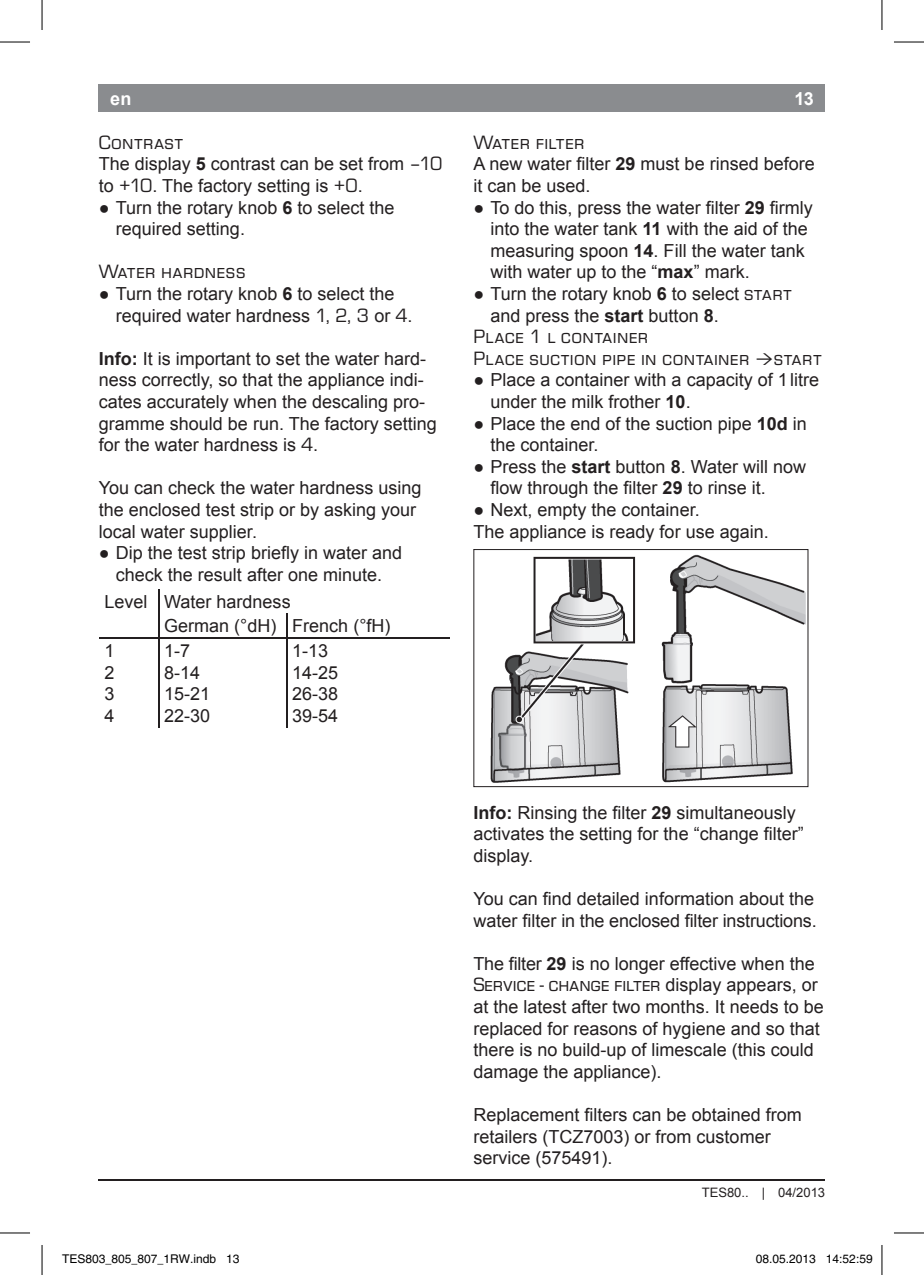
<style>
.page{position:relative;width:924px;height:1275px;background:#fff}
.page>*{position:absolute;margin:0;border:0;box-sizing:border-box;transform-origin:0 0}
.t1{font:20px/21.6px "T Exxx Display";letter-spacing:.02em;color:#231f20}
.t2{font:20px "T Exxx Display";color:#231f20}
.t3{font:18px/21.6px "Arial";color:#231f20}
.t4{font:700 18px "Arial";color:#fff}
.t5{font:13px "Arial";color:#231f20}
.t6{font:12px "Helvetica";color:#000}
.s1{font-weight:700}
.s2{font-family:"T Exxx Display";font-size:20px}
.s3{font-family:"Arial";font-size:18px}
</style>
<div class="page">
<div style="left:99px;top:85px;width:725px;height:27px;background:#8a8c8f"></div>
<hr style="left:99px;top:1179px;width:725px;height:1px;background:#231f20">
<hr style="left:99px;top:637px;width:59px;height:1px;background:#231f20">
<svg style="left:158px;top:589px;width:1px;height:48px"></svg>
<hr style="left:158px;top:637px;width:128px;height:1px;background:#231f20">
<svg style="left:286px;top:613px;width:1px;height:24px"></svg>
<hr style="left:286px;top:637px;width:163px;height:1px;background:#231f20">
<hr style="left:158px;top:638px;width:1px;height:89px;background:#231f20">
<hr style="left:286px;top:638px;width:1px;height:89px;background:#231f20">
<svg style="left:473px;top:549px;width:335px;height:238px"></svg>
<hr style="left:0;top:42px;width:30px;height:1px;background:#000">
<hr style="left:893px;top:42px;width:30px;height:1px;background:#000">
<hr style="left:0;top:1232px;width:30px;height:1px;background:#000">
<hr style="left:893px;top:1232px;width:30px;height:1px;background:#000">
<hr style="left:42px;top:0;width:1px;height:30px;background:#000">
<hr style="left:42px;top:1245px;width:1px;height:30px;background:#000">
<hr style="left:881px;top:0;width:1px;height:30px;background:#000">
<hr style="left:881px;top:1245px;width:1px;height:30px;background:#000">
<p class="t4" style="left:110px;top:87px;width:23px">en</p>
<p class="t1" style="left:99px;top:132px;width:86px">Contrast</p>
<p class="t3" style="left:99px;top:153px;width:345px">The display <span class="s1">5</span> contrast can be set from <span class="s2">–10 </span>to <span class="s2">+10</span>. The factory setting is <span class="s2">+0</span>.</p>
<p class="t3" style="left:116px;top:197px;width:280px;text-indent:-17px">● Turn the rotary knob <span class="s1">6</span> to select the required setting.</p>
<p class="t1" style="left:99px;top:261px;width:148px">Water hardness</p>
<p class="t3" style="left:116px;top:283px;width:298px;text-indent:-17px">● Turn the rotary knob <span class="s1">6</span> to select the required water hardness <span class="s2">1, 2, 3</span> or <span class="s2">4</span>.</p>
<p class="t3" style="left:99px;top:348px;width:339px"><span class="s1">Info:</span> It is important to set the water hard&shy;ness correctly, so that the appliance indi&shy;cates accurately when the descaling pro&shy;gramme should be run. The factory setting for the water hardness is <span class="s2">4</span>.</p>
<p class="t3" style="left:99px;top:477px;width:324px">You can check the water hardness using the enclosed test strip or by asking your local water supplier.</p>
<p class="t3" style="left:99px;top:542px;width:305px;text-align:center">● Dip the test strip briefly in water and check the result after one minute.</p>
<p class="t3" style="left:104px;top:590px;width:188px">Level Water hardness</p>
<p class="t3" style="left:164px;top:615px;width:228px">German (°dH) French (°fH)</p>
<p class="t3" style="left:104px;top:640px;width:12px">1</p>
<p class="t3" style="left:104px;top:661px;width:12px;text-align:justify">2<br>3<br>4</p>
<p class="t3" style="left:164px;top:640px;width:48px">1-7<br>8-14<br>15-21<br>22-30</p>
<p class="t3" style="left:292px;top:640px;width:48px">1-13<br>14-25<br>26-38<br>39-54</p>
<p class="t4" style="left:794px;top:87px;width:21px">13</p>
<p class="t1" style="left:473px;top:132px;width:113px">Water filter</p>
<p class="t3" style="left:473px;top:153px;width:343px">A new water filter <span class="s1">29</span> must be rinsed before it can be used.</p>
<p class="t3" style="left:490px;top:197px;width:324px;text-indent:-17px">● To do this, press the water filter <span class="s1">29</span> firmly into the water tank <span class="s1">11</span> with the aid of the measuring spoon <span class="s1">14</span>. Fill the water tank with water up to the “<span class="s1">max</span>” mark.</p>
<p class="t3" style="left:490px;top:283px;width:303px;text-indent:-17px">● Turn the rotary knob <span class="s1">6</span> to select <span class="s2">start </span>and press the <span class="s1">start</span> button <span class="s1">8</span>.</p>
<p class="t1" style="left:473px;top:326px;width:349px">Place 1 l container<br>Place suction pipe in container start</p>
<p class="t3" style="left:490px;top:369px;width:330px;text-indent:-17px">● Place a container with a capacity of 1 litre under the milk frother <span class="s1">10</span>.</p>
<p class="t3" style="left:490px;top:413px;width:318px;text-indent:-17px">● Place the end of the suction pipe <span class="s1">10d</span> in the container.</p>
<p class="t3" style="left:490px;top:456px;width:317px;text-indent:-17px">● Press the <span class="s1">start</span> button <span class="s1">8</span>. Water will now flow through the filter <span class="s1">29</span> to rinse it.</p>
<p class="t3" style="left:473px;top:499px;width:297px">● Next, empty the container.<br>The appliance is ready for use again.</p>
<p class="t3" style="left:473px;top:801px;width:332px"><span class="s1">Info:</span> Rinsing the filter <span class="s1">29</span> simultaneously activates the setting for the “change filter” display.</p>
<p class="t3" style="left:473px;top:888px;width:345px">You can find detailed information about the water filter in the enclosed filter instructions.</p>
<p class="t3" style="left:473px;top:953px;width:343px">The filter <span class="s1">29</span> is no longer effective when the</p>
<p class="t2" style="left:473px;top:974px;width:346px">Service - change filter <span class="s3">display appears, or</span></p>
<p class="t3" style="left:473px;top:996px;width:352px">at the latest after two months. It needs to be replaced for reasons of hygiene and so that there is no build-up of limescale (this could damage the appliance).</p>
<p class="t3" style="left:473px;top:1104px;width:330px">Replacement filters can be obtained from retailers (TCZ7003) or from customer service (575491).</p>
<p class="t5" style="left:701px;top:1184px;width:125px">TES80.. | 04/2013</p>
<p class="t6" style="left:62px;top:1251px;width:179px">TES803_805_807_1RW.indb 13</p>
<p class="t6" style="left:755px;top:1251px;width:118px">08.05.2013 14:52:59</p>
</div>
